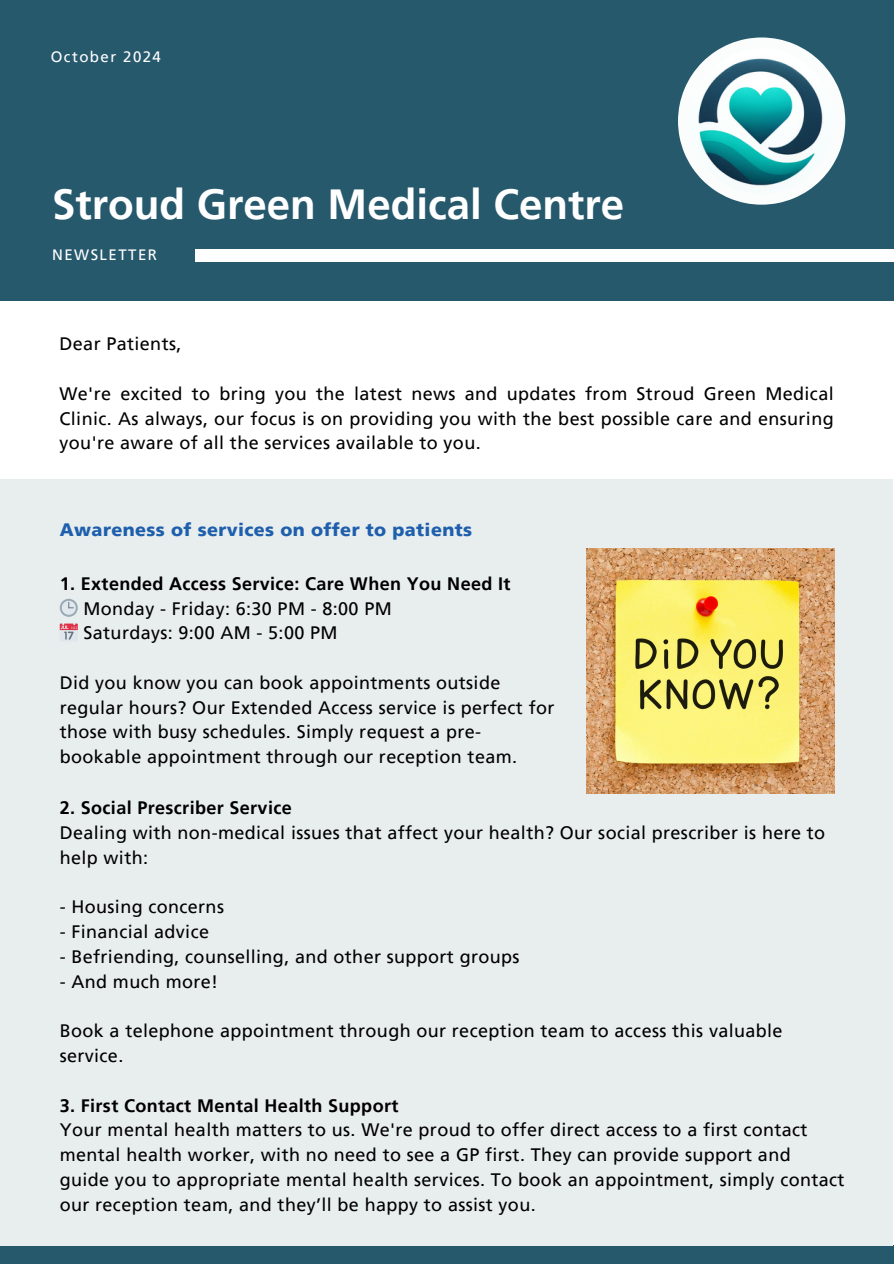
<style>
.page{position:relative;width:894px;height:1264px;background:#fff}
.page>*{position:absolute;margin:0;border:0;box-sizing:border-box;transform-origin:0 0}
.t1{font:700 42px "Frutiger LT Pro";color:#fff}
.t2{font:18px/24.8px "Frutiger LT Pro";letter-spacing:.02em;color:#000}
.t3{font:900 18px "Frutiger LT Pro";letter-spacing:.02em;color:#1e5fad}
.t4{font:15px "Frutiger LT Pro";letter-spacing:.095em;color:#fff}
.s1{font-weight:700}
</style>
<div class="page">
<div style="left:0;top:0;width:893px;height:301px;background:#27596d"></div>
<div style="left:195px;top:249px;width:698px;height:12px;background:#fff"></div>
<div style="left:0;top:1245px;width:893px;height:18px;background:#27596d"></div>
<div style="left:0;top:479px;width:892px;height:766px;background:#e8edee"></div>
<img style="left:586px;top:548px;width:248px;height:245px">
<svg style="left:678px;top:37px;width:167px;height:168px"></svg>
<img style="left:689px;top:49px;width:145px;height:145px">
<p class="t4" style="left:51px;top:48px;width:112px">October 2024</p>
<h3 class="t1" style="left:52px;top:178px;width:573px">Stroud Green Medical Centre</h3>
<p class="t4" style="left:52px;top:245px;width:106px">NEWSLETTER</p>
<h2 class="t2" style="left:60px;top:331px;width:123px">Dear Patients,</h2>
<p class="t2" style="left:60px;top:381px;width:775px;text-align:justify">We're excited to bring you the latest news and updates from Stroud Green Medical Clinic. As always, our focus is on providing you with the best possible care and ensuring you're aware of all the services available to you.</p>
<h3 class="t3" style="left:60px;top:518px;width:413px">Awareness of services on offer to patients</h3>
<h3 class="t2" style="left:83px;top:571px;width:428px;text-indent:-24px"><span class="s1">1. Extended Access Service: Care When You Need It<br></span>Monday - Friday: 6:30 PM - 8:00 PM<br>Saturdays: 9:00 AM - 5:00 PM</h3>
<h3 class="t2" style="left:60px;top:670px;width:496px">Did you know you can book appointments outside regular hours? Our Extended Access service is perfect for those with busy schedules. Simply request a pre&shy;bookable appointment through our reception team.</h3>
<p class="t2" style="left:60px;top:795px;width:766px"><span class="s1">2. Social Prescriber Service<br></span>Dealing with non-medical issues that affect your health? Our social prescriber is here to help with:</p>
<h1 class="t2" style="left:60px;top:894px;width:166px">- Housing concerns</h1>
<h1 class="t2" style="left:60px;top:919px;width:151px">- Financial advice</h1>
<h1 class="t2" style="left:60px;top:944px;width:461px">- Befriending, counselling, and other support groups</h1>
<h1 class="t2" style="left:60px;top:968px;width:160px">- And much more!</h1>
<h4 class="t2" style="left:60px;top:1018px;width:724px">Book a telephone appointment through our reception team to access this valuable service.</h4>
<h3 class="t2" style="left:60px;top:1092px;width:786px"><span class="s1">3. First Contact Mental Health Support<br></span>Your mental health matters to us. We're proud to offer direct access to a first contact mental health worker, with no need to see a GP first. They can provide support and guide you to appropriate mental health services. To book an appointment, simply contact our reception team, and they’ll be happy to assist you.</h3>
</div>
